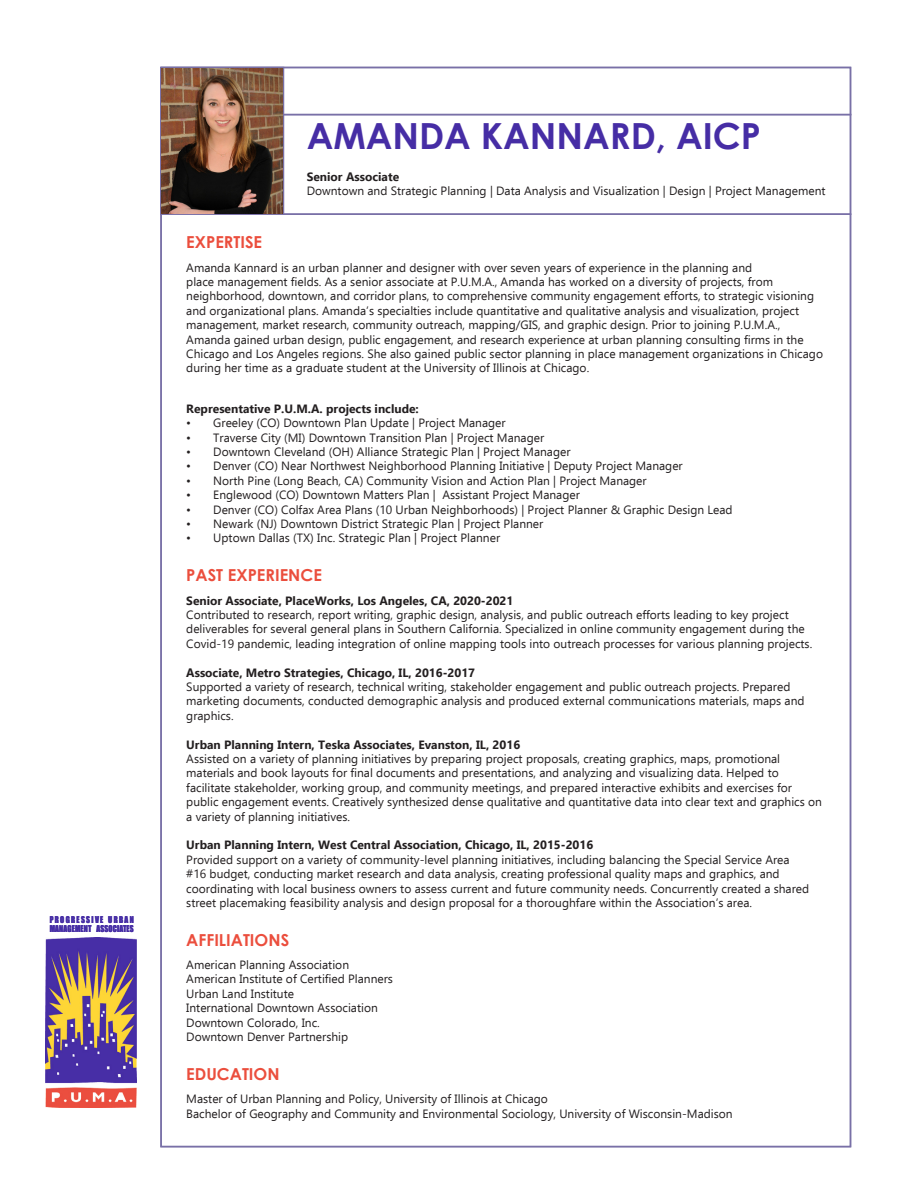
<style>
.page{position:relative;width:918px;height:1188px;background:#fff}
.page>*{position:absolute;margin:0;border:0;box-sizing:border-box;transform-origin:0 0}
.t1{font:700 36px "Century Gothic";color:#462da5}
.t2{font:700 16.5px "Century Gothic";color:#eb4e3d}
.t3{font:12px/14.4px "Ebrima";color:#231f20}
.t4{font:700 12px "Ebrima";color:#231f20}
.t5{font:8.7px "Impact";letter-spacing:.02em;color:#462da5;scale:.87 1}
.t6{font:8.7px "Impact";letter-spacing:.18em;color:#462da5;scale:.87 1}
</style>
<div class="page">
<img style="left:46px;top:938px;width:91px;height:170px">
<hr style="left:284px;top:114px;width:567px;height:1px;background:#7970a7">
<hr style="left:284px;top:213px;width:567px;height:2px;background:#7970a7">
<div style="left:161px;top:68px;width:123px;height:146px;border:2px solid #7970a7"></div>
<img style="left:162px;top:68px;width:121px;height:145px">
<p class="t6" style="left:50px;top:913px;width:98px">PROGRESSIVE URBAN</p>
<p class="t5" style="left:50px;top:922px;width:98px">MANAGEMENT ASSOCIATES</p>
<p class="t1" style="left:307px;top:109px;width:456px">AMANDA KANNARD, AICP</p>
<p class="t4" style="left:307px;top:167px;width:94px">Senior Associate</p>
<p class="t3" style="left:307px;top:183px;width:520px">Downtown and Strategic Planning | Data Analysis and Visualization | Design | Project Management</p>
<p class="t2" style="left:186px;top:230px;width:77px">EXPERTISE</p>
<p class="t3" style="left:186px;top:260px;width:638px">Amanda Kannard is an urban planner and designer with over seven years of experience in the planning and<br>place management fields. As a senior associate at P.U.M.A., Amanda has worked on a diversity of projects, from neighborhood, downtown, and corridor plans, to comprehensive community engagement efforts, to strategic visioning and organizational plans. Amanda’s specialties include quantitative and qualitative analysis and visualization, project management, market research, community outreach, mapping/GIS, and graphic design. Prior to joining P.U.M.A., Amanda gained urban design, public engagement, and research experience at urban planning consulting firms in the Chicago and Los Angeles regions. She also gained public sector planning in place management organizations in Chicago during her time as a graduate student at the University of Illinois at Chicago.</p>
<p class="t4" style="left:186px;top:399px;width:234px">Representative P.U.M.A. projects include:</p>
<p class="t3" style="left:186px;top:415px;width:321px">• Greeley (CO) Downtown Plan Update | Project Manager</p>
<p class="t3" style="left:186px;top:430px;width:359px">• Traverse City (MI) Downtown Transition Plan | Project Manager</p>
<p class="t3" style="left:186px;top:444px;width:386px">• Downtown Cleveland (OH) Alliance Strategic Plan | Project Manager</p>
<p class="t3" style="left:186px;top:459px;width:498px">• Denver (CO) Near Northwest Neighborhood Planning Initiative | Deputy Project Manager</p>
<p class="t3" style="left:186px;top:473px;width:462px">• North Pine (Long Beach, CA) Community Vision and Action Plan | Project Manager</p>
<p class="t3" style="left:186px;top:487px;width:395px">• Englewood (CO) Downtown Matters Plan | Assistant Project Manager</p>
<p class="t3" style="left:186px;top:502px;width:548px">• Denver (CO) Colfax Area Plans (10 Urban Neighborhoods) | Project Planner &amp; Graphic Design Lead</p>
<p class="t3" style="left:186px;top:516px;width:359px">• Newark (NJ) Downtown District Strategic Plan | Project Planner</p>
<p class="t3" style="left:186px;top:531px;width:315px">• Uptown Dallas (TX) Inc. Strategic Plan | Project Planner</p>
<p class="t2" style="left:186px;top:563px;width:137px">PAST EXPERIENCE</p>
<p class="t4" style="left:186px;top:591px;width:329px">Senior Associate, PlaceWorks, Los Angeles, CA, 2020-2021</p>
<p class="t3" style="left:186px;top:607px;width:628px">Contributed to research, report writing, graphic design, analysis, and public outreach efforts leading to key project deliverables for several general plans in Southern California. Specialized in online community engagement during the<br>Covid-19 pandemic, leading integration of online mapping tools into outreach processes for various planning projects.</p>
<p class="t4" style="left:186px;top:663px;width:290px">Associate, Metro Strategies, Chicago, IL, 2016-2017</p>
<p class="t3" style="left:186px;top:679px;width:620px">Supported a variety of research, technical writing, stakeholder engagement and public outreach projects. Prepared marketing documents, conducted demographic analysis and produced external communications materials, maps and graphics.</p>
<p class="t4" style="left:186px;top:735px;width:335px">Urban Planning Intern, Teska Associates, Evanston, IL, 2016</p>
<p class="t3" style="left:186px;top:751px;width:637px">Assisted on a variety of planning initiatives by preparing project proposals, creating graphics, maps, promotional materials and book layouts for final documents and presentations, and analyzing and visualizing data. Helped to facilitate stakeholder, working group, and community meetings, and prepared interactive exhibits and exercises for public engagement events. Creatively synthesized dense qualitative and quantitative data into clear text and graphics on a variety of planning initiatives.</p>
<p class="t4" style="left:186px;top:836px;width:408px">Urban Planning Intern, West Central Association, Chicago, IL, 2015-2016</p>
<p class="t3" style="left:186px;top:852px;width:624px">Provided support on a variety of community-level planning initiatives, including balancing the Special Service Area #16 budget, conducting market research and data analysis, creating professional quality maps and graphics, and coordinating with local business owners to assess current and future community needs. Concurrently created a shared street placemaking feasibility analysis and design proposal for a thoroughfare within the Association’s area.</p>
<p class="t2" style="left:186px;top:927px;width:104px">AFFILIATIONS</p>
<p class="t3" style="left:186px;top:957px;width:164px">American Planning Association</p>
<p class="t3" style="left:186px;top:972px;width:208px">American Institute of Certified Planners</p>
<p class="t3" style="left:186px;top:986px;width:109px">Urban Land Institute</p>
<p class="t3" style="left:186px;top:1000px;width:193px">International Downtown Association</p>
<p class="t3" style="left:186px;top:1015px;width:135px">Downtown Colorado, Inc.</p>
<p class="t3" style="left:186px;top:1029px;width:163px">Downtown Denver Partnership</p>
<p class="t2" style="left:186px;top:1061px;width:95px">EDUCATION</p>
<p class="t3" style="left:186px;top:1091px;width:363px">Master of Urban Planning and Policy, University of Illinois at Chicago</p>
<p class="t3" style="left:186px;top:1106px;width:548px">Bachelor of Geography and Community and Environmental Sociology, University of Wisconsin-Madison</p>
</div>
